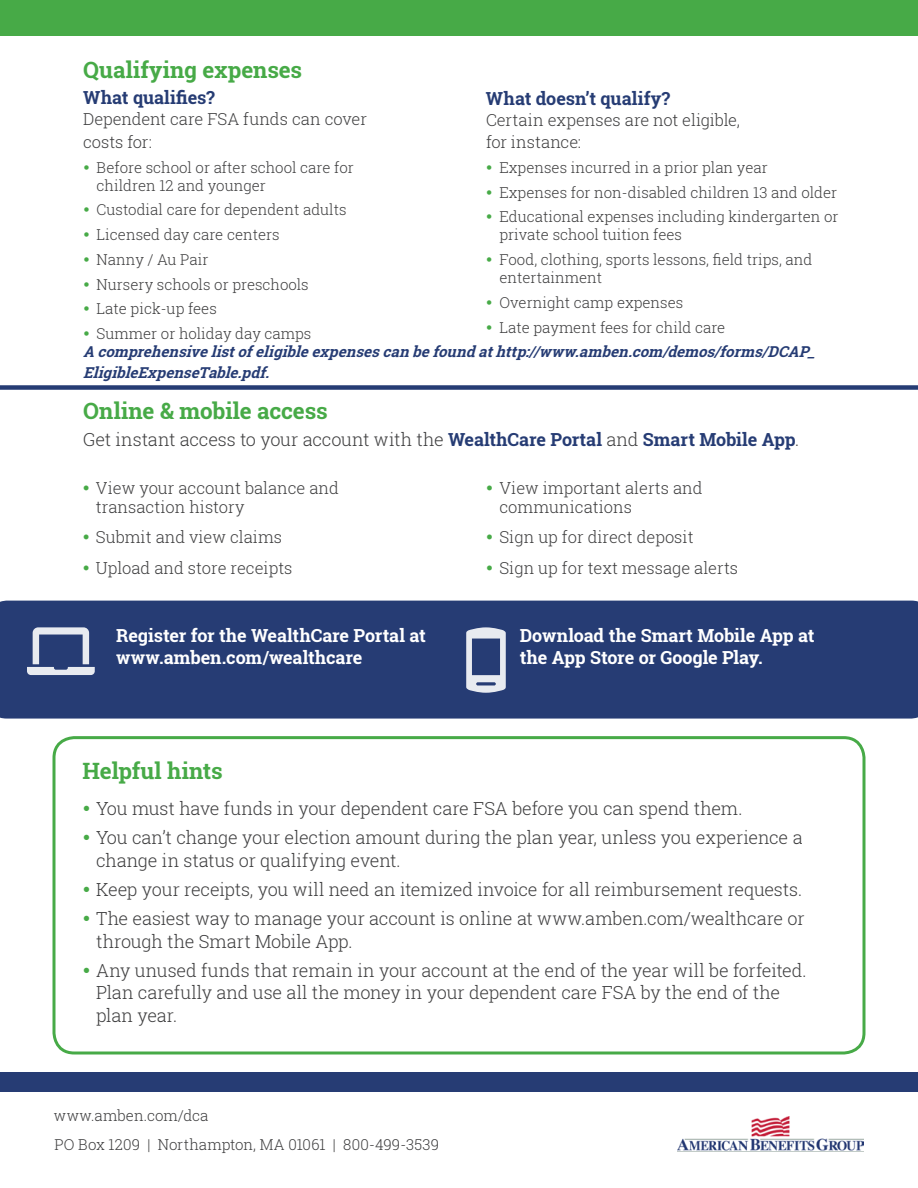
<style>
.page{position:relative;width:918px;height:1188px;background:#fff}
.page>*{position:absolute;margin:0;border:0;box-sizing:border-box;transform-origin:0 0}
.t1{font:700 22.5px "Roboto Slab";letter-spacing:-.005em;color:#47aa47}
.t2{font:300 18px/29.2px "Roboto Slab";letter-spacing:-.01em;color:#3e3e3f}
.t3{font:700 18px/22.5px "Roboto Slab";letter-spacing:-.01em;color:#fff}
.t4{font:700 18px "Roboto Slab";color:#263c74}
.t5{font:300 16.5px/22.5px "Roboto Slab";color:#3e3e3f}
.t6{font:300 15px/24.8px "Roboto Slab";color:#3e3e3f}
.t7{font:italic 700 15px/21px "Roboto Slab";color:#263c74}
.s1{font-weight:700;color:#263c74}
</style>
<div class="page">
<div style="left:52px;top:736px;width:814px;height:319px;border:3px solid #47aa47;border-radius:20px"></div>
<div style="left:0;top:601px;width:918px;height:118px;background:#263c74"></div>
<div style="left:0;top:0;width:918px;height:36px;background:#47aa47"></div>
<div style="left:0;top:1073px;width:918px;height:19px;background:#263c74"></div>
<img style="left:678px;top:1116px;width:186px;height:36px">
<div style="left:0;top:385px;width:918px;height:5px;background:#263c74"></div>
<svg style="left:27px;top:627px;width:68px;height:48px;background:#7180a4"></svg>
<svg style="left:466px;top:627px;width:40px;height:66px;background:#8c97b5"></svg>
<p class="t1" style="left:83px;top:54px;width:221px">Qualifying expenses</p>
<p class="t4" style="left:83px;top:86px;width:133px">What qualifies?</p>
<p class="t5" style="left:83px;top:108px;width:285px">Dependent care FSA funds can cover costs for:</p>
<p class="t6" style="left:97px;top:158px;width:259px;line-height:18px">Before school or after school care for children 12 and younger</p>
<p class="t6" style="left:97px;top:197px;width:251px">Custodial care for dependent adults<br>Licensed day care centers<br>Nanny / Au Pair<br>Nursery schools or preschools<br>Late pick-up fees<br>Summer or holiday day camps</p>
<p class="t4" style="left:486px;top:86px;width:186px">What doesn’t qualify?</p>
<p class="t5" style="left:486px;top:108px;width:256px">Certain expenses are not eligible, for instance:</p>
<p class="t6" style="left:499px;top:155px;width:341px">Expenses incurred in a prior plan year<br>Expenses for non-disabled children 13 and older<br>Educational expenses including kindergarten or</p>
<p class="t6" style="left:499px;top:222px;width:314px">private school tuition fees<br>Food, clothing, sports lessons, field trips, and</p>
<p class="t6" style="left:499px;top:265px;width:227px">entertainment<br>Overnight camp expenses<br>Late payment fees for child care</p>
<p class="t7" style="left:83px;top:341px;width:739px">A comprehensivelistofeligibleexpensescanbefoundathttp://www.amben.com/demos/forms/DCAP_<br>EligibleExpenseTable.pdf.</p>
<p class="t1" style="left:83px;top:396px;width:246px">Online &amp; mobile access</p>
<p class="t2" style="left:83px;top:425px;width:718px">Get instant access to your account with the <span class="s1">WealthCare Portal</span> and <span class="s1">Smart Mobile App</span>.</p>
<p class="t5" style="left:96px;top:477px;width:244px;line-height:19.5px">View your account balance and transaction history</p>
<p class="t5" style="left:96px;top:522px;width:198px;line-height:30.3px">Submit and view claims<br>Upload and store receipts</p>
<p class="t3" style="left:116px;top:624px;width:311px">Register for the WealthCare Portal at www.amben.com/wealthcare</p>
<p class="t5" style="left:499px;top:477px;width:205px;line-height:19.5px">View important alerts and communications</p>
<p class="t5" style="left:499px;top:522px;width:240px;line-height:30.3px">Sign up for direct deposit<br>Sign up for text message alerts</p>
<p class="t3" style="left:520px;top:624px;width:296px">Download the Smart Mobile App at the App Store or Google Play.</p>
<p class="t1" style="left:83px;top:755px;width:142px">Helpful hints</p>
<p class="t2" style="left:96px;top:793px;width:708px">You must have funds in your dependent care FSA before you can spend them.<br>You can’t change your election amount during the plan year, unless you experience a</p>
<p class="t2" style="left:96px;top:845px;width:710px">change in status or qualifying event.<br>Keep your receipts, you will need an itemized invoice for all reimbursement requests.<br>The easiest way to manage your account is online at www.amben.com/wealthcare or</p>
<p class="t2" style="left:96px;top:926px;width:712px">through the Smart Mobile App.<br>Any unused funds that remain in your account at the end of the year will be forfeited.</p>
<p class="t2" style="left:96px;top:981px;width:686px;line-height:22.5px">Plan carefully and use all the money in your dependent care FSA by the end of the plan year.</p>
<p class="t6" style="left:54px;top:1103px;width:156px">www.amben.com/dca</p>
<p class="t6" style="left:54px;top:1132px;width:386px">PO Box 1209 | Northampton, MA 01061 | 800-499-3539</p>
</div>
